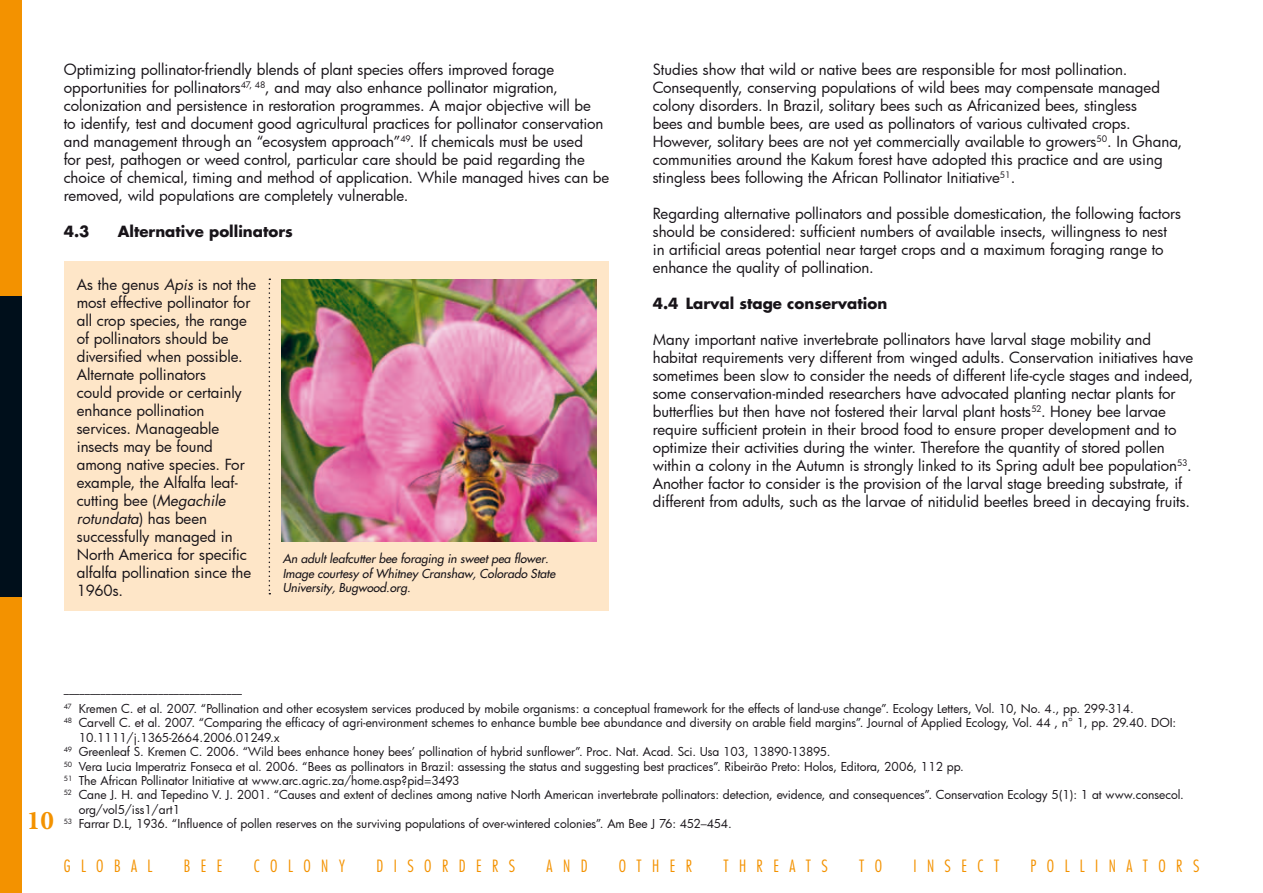
<style>
.page{position:relative;width:1263px;height:893px;background:#fff}
.page>*{position:absolute;margin:0;border:0;box-sizing:border-box;transform-origin:0 0}
.t1{font:700 27px "Minion Pro";color:#f39200}
.t2{font:300 condensed 16.5px "Futura";color:#f39200}
.t3{font:15px/18px "Futura";color:#181419}
.t4{font:700 15px "Futura";color:#181419}
.t5{font:12px "Futura";color:#181419}
.t6{font:italic 12px/14.4px "Futura";color:#181419}
.t7{font:700 10.5px "Futura";color:#181419}
.s1{font-style:italic}
</style>
<div class="page">
<div style="left:64px;top:261px;width:545px;height:350px;background:#fee6c8"></div>
<svg style="left:269px;top:279px;width:1px;height:315px"></svg>
<img style="left:281px;top:280px;width:315px;height:261px">
<div style="left:0;top:0;width:21px;height:893px;background:#f39200"></div>
<div style="left:0;top:296px;width:21px;height:301px;background:#000f1b"></div>
<p class="t3" style="left:64px;top:60px;width:547px">Optimizing pollinator-friendly blends of plant species offers improved forage opportunities for pollinators<sup>47,</sup> <sup>48</sup>, and may also enhance pollinator migration, colonization and persistence in restoration programmes. A major objective will be<br>to identify, test and document good agricultural practices for pollinator conservation and management through an “ecosystem approach”<sup>49</sup>. If chemicals must be used<br>for pest, pathogen or weed control, particular care should be paid regarding the choice of chemical, timing and method of application. While managed hives can be removed, wild populations are completely vulnerable.</p>
<p class="t4" style="left:64px;top:221px;width:27px">4.3</p>
<p class="t4" style="left:118px;top:221px;width:177px">Alternative pollinators</p>
<p class="t3" style="left:77px;top:275px;width:181px">As the genus <span class="s1">Apis</span> is not the most effective pollinator for all crop species, the range of pollinators should be diversified when possible.<br>Alternate pollinators<br>could provide or certainly enhance pollination services. Manageable insects may be found among native species. For example, the Alfalfa leaf&shy;cutting bee (<span class="s1">Megachile rotundata</span>) has been successfully managed in<br>North America for specific alfalfa pollination since the<br>1960s.</p>
<p class="t6" style="left:283px;top:552px;width:274px">An adult leafcutter bee foraging in sweet pea flower.<br>Image courtesy of Whitney Cranshaw, Colorado State<br>University, Bugwood.org.</p>
<p class="t3" style="left:653px;top:60px;width:531px">Studies show that wild or native bees are responsible for most pollination.<br>Consequently, conserving populations of wild bees may compensate managed colony disorders. In Brazil, solitary bees such as Africanized bees, stingless<br>bees and bumble bees, are used as pollinators of various cultivated crops.<br>However, solitary bees are not yet commercially available to growers<sup>50</sup>. In Ghana, communities around the Kakum forest have adopted this practice and are using stingless bees following the African Pollinator Initiative<sup>51</sup>.</p>
<p class="t3" style="left:653px;top:204px;width:530px">Regarding alternative pollinators and possible domestication, the following factors should be considered: sufficient numbers of available insects, willingness to nest in artificial areas potential near target crops and a maximum foraging range to enhance the quality of pollination.</p>
<p class="t4" style="left:653px;top:293px;width:236px">4.4 Larval stage conservation</p>
<p class="t3" style="left:653px;top:330px;width:542px">Many important native invertebrate pollinators have larval stage mobility and habitat requirements very different from winged adults. Conservation initiatives have sometimes been slow to consider the needs of different life-cycle stages and indeed, some conservation-minded researchers have advocated planting nectar plants for butterflies but then have not fostered their larval plant hosts<sup>52</sup>. Honey bee larvae require sufficient protein in their brood food to ensure proper development and to optimize their activities during the winter. Therefore the quantity of stored pollen within a colony in the Autumn is strongly linked to its Spring adult bee population<sup>53</sup>.<br>Another factor to consider is the provision of the larval stage breeding substrate, if different from adults, such as the larvae of nitidulid beetles breed in decaying fruits.</p>
<h1 class="t1" style="left:27px;top:802px;width:28px">10</h1>
<p class="t7" style="left:64px;top:681px;width:180px">__________________________________</p>
<p class="t5" style="left:64px;top:700px;width:1071px"><sup>47</sup> Kremen C. et al. 2007. “Pollination and other ecosystem services produced by mobile organisms: a conceptual framework for the effects of land-use change”. Ecology Letters, Vol. 10, No. 4., pp. 299-314.</p>
<p class="t5" style="left:64px;top:715px;width:1114px"><sup>48</sup> Carvell C. et al. 2007. “Comparing the efficacy of agri-environment schemes to enhance bumble bee abundance and diversity on arable field margins”. Journal of Applied Ecology, Vol. 44 , n° 1, pp. 29.40. DOI:</p>
<p class="t5" style="left:79px;top:729px;width:203px">10.1111/j.1365-2664.2006.01249.x</p>
<p class="t5" style="left:64px;top:744px;width:768px"><sup>49</sup> Greenleaf S. Kremen C. 2006. “Wild bees enhance honey bees’ pollination of hybrid sunflower”. Proc. Nat. Acad. Sci. Usa 103, 13890-13895.</p>
<p class="t5" style="left:64px;top:758px;width:902px"><sup>50</sup> Vera Lucia Imperatriz Fonseca et al. 2006. “Bees as pollinators in Brazil: assessing the status and suggesting best practices”. Ribeirão Preto: Holos, Editora, 2006, 112 pp.</p>
<p class="t5" style="left:64px;top:772px;width:397px"><sup>51</sup> The African Pollinator Initiative at www.arc.agric.za/home.asp?pid=3493</p>
<p class="t5" style="left:64px;top:787px;width:1122px"><sup>52</sup> Cane J. H. and Tepedino V. J. 2001. “Causes and extent of declines among native North American invertebrate pollinators: detection, evidence, and consequences”. Conservation Ecology 5(1): 1 at www.consecol.</p>
<p class="t5" style="left:79px;top:801px;width:103px">org/vol5/iss1/art1</p>
<p class="t5" style="left:64px;top:816px;width:670px"><sup>53</sup> Farrar D.L, 1936. “Influence of pollen reserves on the surviving populations of over-wintered colonies”. Am Bee J 76: 452–454.</p>
<p class="t2" style="left:64px;top:855px;width:90px">G L O B A L</p>
<p class="t2" style="left:184px;top:855px;width:40px">B E E</p>
<p class="t2" style="left:254px;top:855px;width:93px">C O L O N Y</p>
<p class="t2" style="left:377px;top:855px;width:140px">D I S O R D E R S</p>
<p class="t2" style="left:547px;top:855px;width:42px">A N D</p>
<p class="t2" style="left:619px;top:855px;width:75px">O T H E R</p>
<p class="t2" style="left:723px;top:855px;width:106px">T H R E A T S</p>
<p class="t2" style="left:859px;top:855px;width:24px">T O</p>
<p class="t2" style="left:913px;top:855px;width:87px">I N S E C T</p>
<p class="t2" style="left:1030px;top:855px;width:170px">P O L L I N A T O R S</p>
</div>
